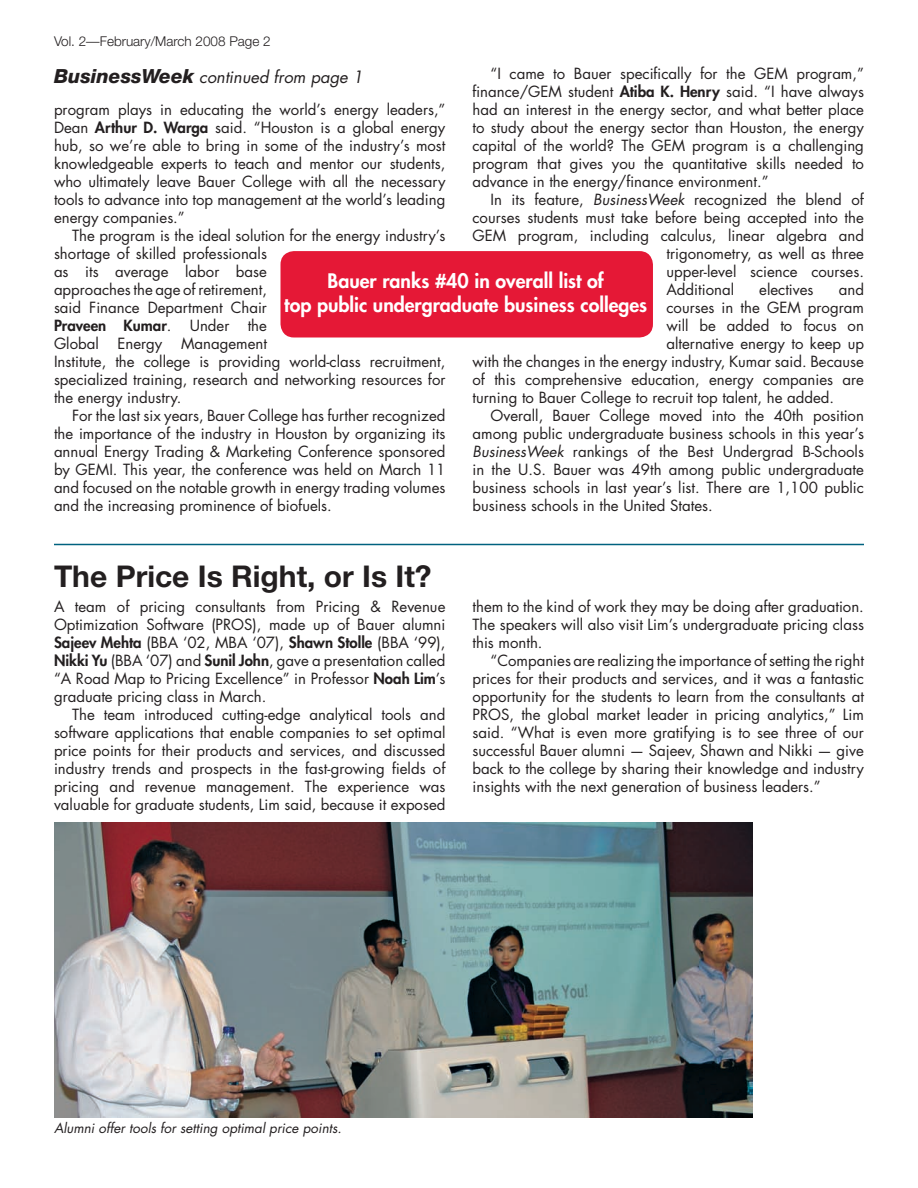
<style>
.page{position:relative;width:918px;height:1188px;background:#fff}
.page>*{position:absolute;margin:0;border:0;box-sizing:border-box;transform-origin:0 0}
.t1{font:700 30px "Helvetica Neue";color:#231f20}
.t2{font:800 19.5px/24px "Futura";color:#fff;text-align:center}
.t3{font:italic 16.5px "Futura";color:#231f20}
.t4{font:15px/18px "Futura";color:#231f20;text-align:justify}
.t5{font:italic 13.5px "Futura";color:#231f20}
.t6{font:300 13.5px "Helvetica Neue";color:#231f20}
.s1{font-family:"Helvetica Neue";font-weight:800;font-size:19.5px}
.s2{font-weight:800}
.s3{font-style:italic}
</style>
<div class="page">
<img style="left:54px;top:822px;width:698px;height:295px">
<div style="left:280px;top:251px;width:373px;height:86px;background:#e51836;border-radius:14px"></div>
<hr style="left:54px;top:544px;width:810px;height:1px;background:#00627f">
<p class="t6" style="left:54px;top:33px;width:218px">Vol. 2—February/March 2008 Page 2</p>
<p class="t3" style="left:54px;top:66px;width:311px"><span class="s1">BusinessWeek</span> continued from page 1</p>
<p class="t4" style="left:473px;top:65px;width:393px;text-indent:18px">“I came to Bauer specifically for the GEM program,” finance/GEM student <span class="s2">Atiba K. Henry</span> said. “I have always had an interest in the energy sector, and what better place to study about the energy sector than Houston, the energy capital of the world? The GEM program is a challenging program that gives you the quantitative skills needed to advance in the energy/finance environment.”</p>
<p class="t4" style="left:491px;top:191px;width:375px">In its feature, <span class="s3">BusinessWeek</span> recognized the blend of</p>
<p class="t4" style="left:473px;top:209px;width:393px">courses students must take before being accepted into the</p>
<p class="t4" style="left:473px;top:227px;width:393px">GEM program, including calculus, linear algebra and</p>
<p class="t4" style="left:666px;top:245px;width:199px">trigonometry, as well as three</p>
<p class="t4" style="left:666px;top:263px;width:199px">upper-level science courses.</p>
<p class="t4" style="left:666px;top:281px;width:69px">Additional</p>
<p class="t4" style="left:759px;top:281px;width:56px">electives</p>
<p class="t4" style="left:839px;top:281px;width:27px">and</p>
<p class="t4" style="left:666px;top:299px;width:199px">courses in the GEM program</p>
<p class="t4" style="left:666px;top:317px;width:199px">will be added to focus on</p>
<p class="t4" style="left:666px;top:335px;width:199px">alternative energy to keep up</p>
<p class="t4" style="left:473px;top:353px;width:393px">with the changes in the energy industry, Kumar said. Because</p>
<p class="t4" style="left:473px;top:371px;width:393px">of this comprehensive education, energy companies are</p>
<p class="t4" style="left:473px;top:389px;width:363px">turning to Bauer College to recruit top talent, he added.</p>
<p class="t4" style="left:491px;top:407px;width:375px">Overall, Bauer College moved into the 40th position</p>
<p class="t4" style="left:473px;top:425px;width:393px">among public undergraduate business schools in this year’s</p>
<p class="t4" style="left:473px;top:443px;width:393px"><span class="s3">BusinessWeek</span> rankings of the Best Undergrad B-Schools</p>
<p class="t4" style="left:473px;top:461px;width:393px">in the U.S. Bauer was 49th among public undergraduate</p>
<p class="t4" style="left:473px;top:479px;width:393px">business schools in last year’s list. There are 1,100 public</p>
<p class="t4" style="left:473px;top:497px;width:242px">business schools in the United States.</p>
<p class="t4" style="left:54px;top:101px;width:393px">program plays in educating the world’s energy leaders,” Dean <span class="s2">Arthur D. Warga</span> said. “Houston is a global energy hub, so we’re able to bring in some of the industry’s most knowledgeable experts to teach and mentor our students, who ultimately leave Bauer College with all the necessary tools to advance into top management at the world’s leading energy companies.”</p>
<p class="t4" style="left:54px;top:227px;width:393px;text-align:left;text-indent:18px">The program is the ideal solution for the energy industry’s shortage of skilled professionals<br>as its average labor base<br>approaches the age of retirement,<br>said Finance Department Chair<br><span class="s2">Praveen Kumar</span>. Under the<br>Global Energy Management<br>Institute, the college is providing world-class recruitment, specialized training, research and networking resources for the energy industry.</p>
<p class="t4" style="left:54px;top:407px;width:393px;text-indent:18px">For the last six years, Bauer College has further recognized the importance of the industry in Houston by organizing its annual Energy Trading &amp; Marketing Conference sponsored by GEMI. This year, the conference was held on March 11 and focused on the notable growth in energy trading volumes and the increasing prominence of biofuels.</p>
<h2 class="t2" style="left:284px;top:269px;width:364px">Bauer ranks #40 in overall list of<br>top public undergraduate business colleges</h2>
<h1 class="t1" style="left:54px;top:558px;width:379px">The Price Is Right, or Is It?</h1>
<p class="t4" style="left:54px;top:598px;width:393px">A team of pricing consultants from Pricing &amp; Revenue Optimization Software (PROS), made up of Bauer alumni <span class="s2">Sajeev Mehta</span> (BBA ‘02, MBA ‘07), <span class="s2">Shawn Stolle</span> (BBA ‘99), <span class="s2">Nikki Yu</span> (BBA ‘07) and <span class="s2">Sunil John</span>, gave a presentation called “A Road Map to Pricing Excellence” in Professor <span class="s2">Noah Lim</span>’s graduate pricing class in March.</p>
<p class="t4" style="left:54px;top:706px;width:393px;text-indent:18px">The team introduced cutting-edge analytical tools and software applications that enable companies to set optimal price points for their products and services, and discussed industry trends and prospects in the fast-growing fields of pricing and revenue management. The experience was valuable for graduate students, Lim said, because it exposed</p>
<p class="t4" style="left:472px;top:597px;width:393px">them to the kind of work they may be doing after graduation.<br>The speakers will also visit Lim’s undergraduate pricing class this month.</p>
<p class="t4" style="left:472px;top:651px;width:393px;text-indent:18px">“Companies are realizing the importance of setting the right prices for their products and services, and it was a fantastic opportunity for the students to learn from the consultants at PROS, the global market leader in pricing analytics,” Lim said. “What is even more gratifying is to see three of our successful Bauer alumni — Sajeev, Shawn and Nikki — give back to the college by sharing their knowledge and industry insights with the next generation of business leaders.”</p>
<p class="t5" style="left:54px;top:1120px;width:289px">Alumni offer tools for setting optimal price points.</p>
</div>
